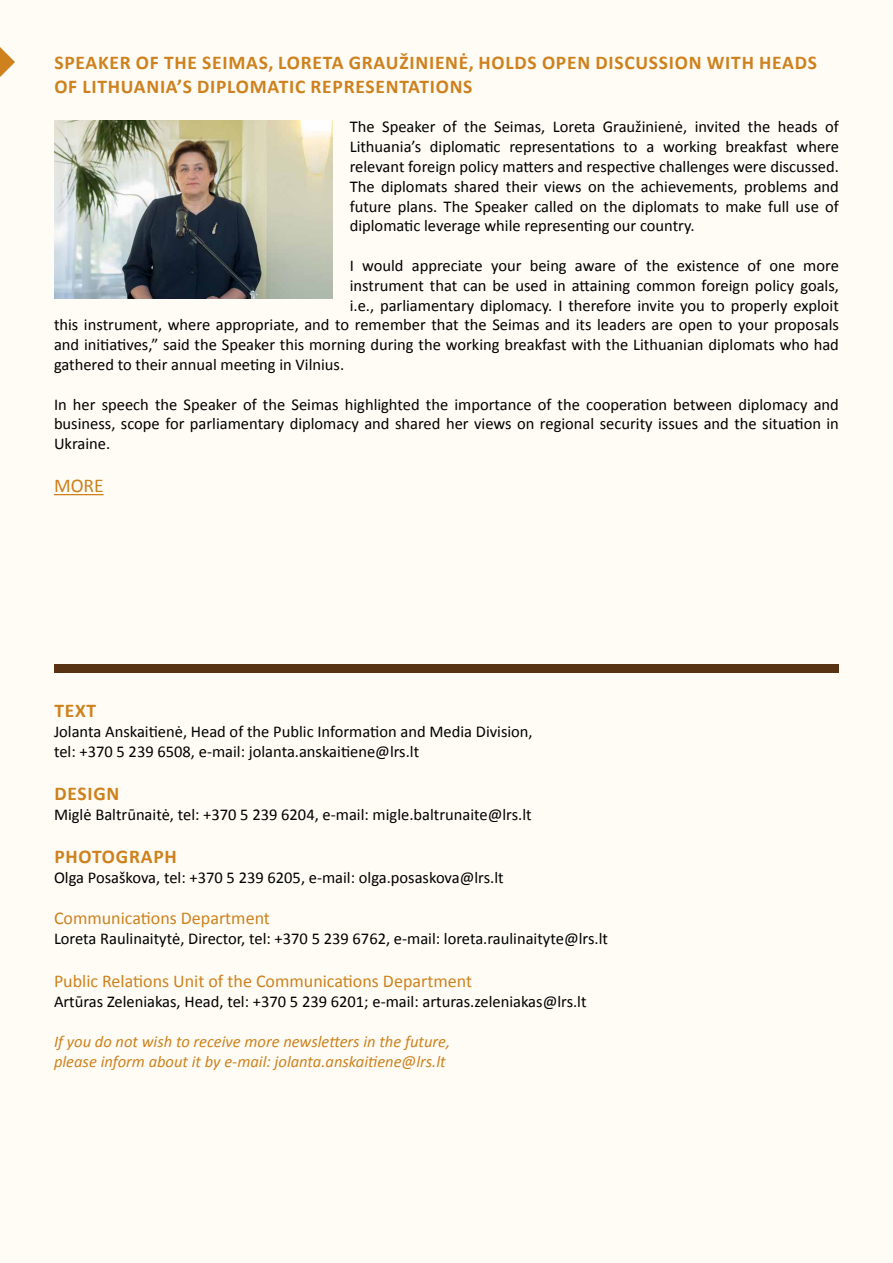
<style>
.page{position:relative;width:893px;height:1263px;background:#fefcf5}
.page>*{position:absolute;margin:0;border:0;box-sizing:border-box;transform-origin:0 0}
.t1{font:700 19.5px/23.4px "Calibri";letter-spacing:.04em;color:#ce811d}
.t2{font:19.5px "Calibri";color:#ce811d}
.t3{font:18px "Calibri";color:#ce811d}
.t4{font:16.5px/19.8px "Calibri";color:#000;text-align:justify}
.t5{font:italic 16.5px/19.8px "Calibri";color:#ce811d}
</style>
<div class="page">
<div style="left:54px;top:664px;width:785px;height:9px;background:#573213"></div>
<hr style="left:54px;top:494px;width:50px;height:1px;background:#ce811d">
<img style="left:54px;top:121px;width:279px;height:177px">
<svg style="left:0;top:47px;width:15px;height:30px"></svg>
<p class="t1" style="left:54px;top:51px;width:763px">SPEAKER OF THE SEIMAS, LORETA GRAUŽINIENĖ, HOLDS OPEN DISCUSSION WITH HEADS<br>OF LITHUANIA</p>
<p class="t1" style="left:177px;top:75px;width:84px">’S DIPLOMATI</p>
<p class="t1" style="left:295px;top:75px;width:27px">C REPRESENTATI</p>
<p class="t1" style="left:436px;top:75px;width:26px">ONS</p>
<p class="t4" style="left:350px;top:117px;width:491px">The Speaker of the Seimas, Loreta Graužinienė, invited the heads of Lithuania’s diplomatic representations to a working breakfast where relevant foreign policy matters and respective challenges were discussed.<br>The diplomats shared their views on the achievements, problems and future plans. The Speaker called on the diplomats to make full use of diplomatic leverage while representing our country.</p>
<p class="t4" style="left:350px;top:256px;width:491px">I would appreciate your being aware of the existence of one more</p>
<p class="t4" style="left:350px;top:275px;width:491px">instrument that can be used in attaining common foreign policy goals,</p>
<p class="t4" style="left:350px;top:295px;width:491px">i.e., parliamentary diplomacy. I therefore invite you to properly exploit</p>
<p class="t4" style="left:54px;top:315px;width:786px">this instrument, where appropriate, and to remember that the Seimas and its leaders are open to your proposals</p>
<p class="t4" style="left:54px;top:335px;width:786px">and initiatives,” said the Speaker this morning during the working breakfast with the Lithuanian diplomats who had</p>
<p class="t4" style="left:54px;top:355px;width:292px">gathered to their annual meeting in Vilnius.</p>
<p class="t4" style="left:54px;top:394px;width:786px">I n her speech the Speaker of the Seimas highlighted the importance of the cooperation between diplomacy and business, scope for parliamentary diplomacy and shared her views on regional security issues and the situation in U kraine.</p>
<p class="t2" style="left:54px;top:474px;width:13px">MORE</p>
<p class="t1" style="left:54px;top:699px;width:43px">TEXT</p>
<p class="t4" style="left:54px;top:722px;width:480px">Jolanta Anskaitienė, Head of the Public I nformation and Media Division, tel: +370 5 239 6508, e-mail: jolanta.anskaitiene@lrs.lt</p>
<p class="t1" style="left:54px;top:782px;width:10px">DESI</p>
<p class="t1" style="left:93px;top:782px;width:25px">GN</p>
<p class="t4" style="left:54px;top:805px;width:479px">M iglė Baltrūnaitė, tel: +370 5 239 6204, e-mail: migle.baltrunaite@lrs.lt</p>
<p class="t1" style="left:54px;top:845px;width:88px">PHOTOGRAPH</p>
<p class="t4" style="left:54px;top:868px;width:451px">Olga Posaškova, tel: +370 5 239 6205, e-mail: olga.posaskova@lrs.lt</p>
<p class="t3" style="left:54px;top:907px;width:217px">Communications Department</p>
<p class="t4" style="left:54px;top:929px;width:555px">Loreta Raulinaitytė, Director, tel: +370 5 239 6762, e-mail: loreta.raulinaityte@lrs.lt</p>
<p class="t3" style="left:54px;top:970px;width:420px">Public Relations U nit of the Communications Department</p>
<p class="t4" style="left:54px;top:992px;width:534px">Artūras Zeleniakas, Head, tel: +370 5 239 6201; e-mail: arturas.zeleniakas@lrs.lt</p>
<p class="t5" style="left:54px;top:1031px;width:398px">If you do not wish to receive more newsletters in the future, please inform about it by e-mail: jolanta.anskaitiene@lrs.lt</p>
</div>
